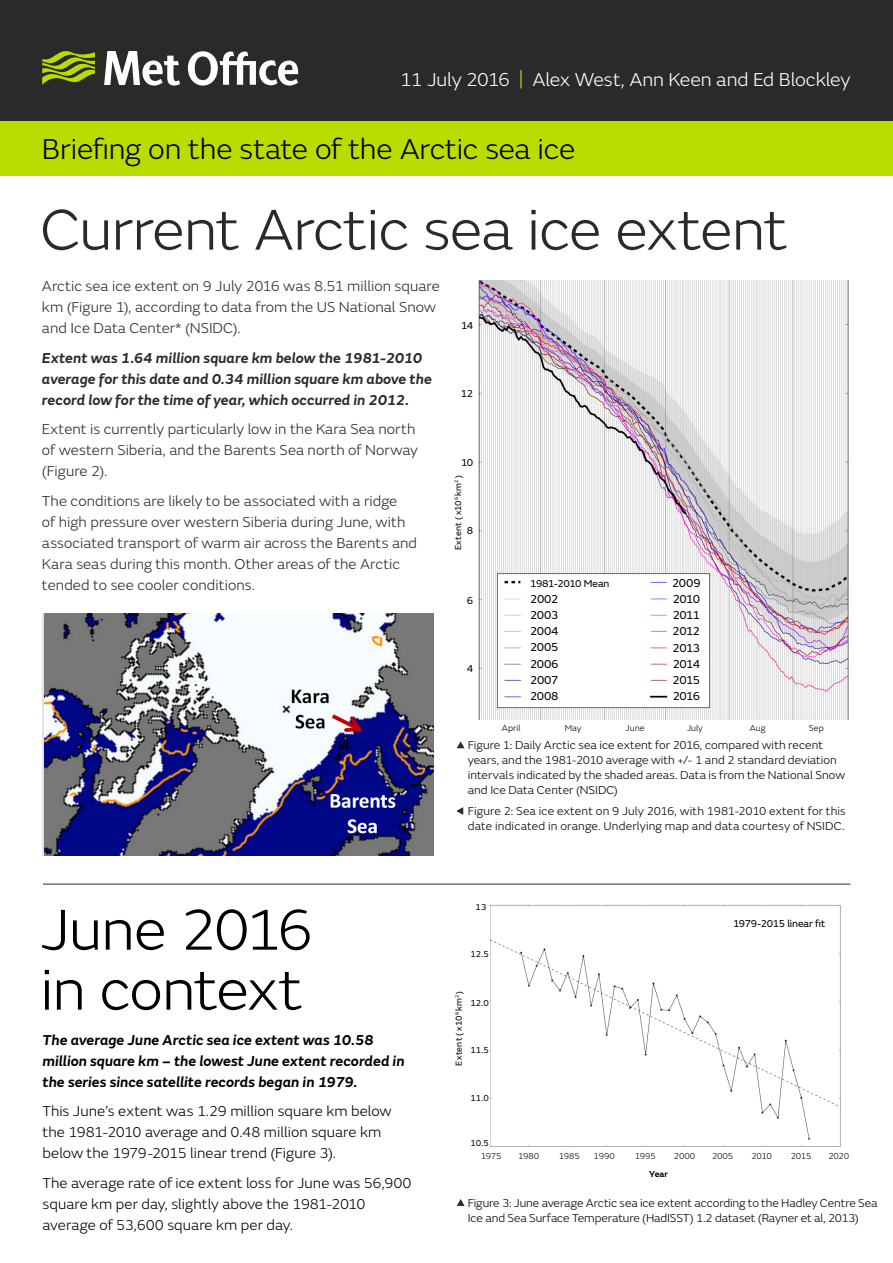
<style>
.page{position:relative;width:893px;height:1263px;background:#fff}
.page>*{position:absolute;margin:0;border:0;box-sizing:border-box;transform-origin:0 0}
.t1{font:300 60px "FS Emeric";letter-spacing:-.015em;color:#292a2a}
.t2{font:300 60px/60px "FS Emeric";letter-spacing:-.015em;color:#000}
.t3{font:300 30px "FS Emeric";letter-spacing:-.01em;color:#000}
.t4{font:300 19.5px "FS Emeric";letter-spacing:-.01em;color:#fff}
.t5{font:300 15px/21px "FS Emeric";letter-spacing:.005em;color:#292a2a}
.t6{font:300 15px/21px "FS Emeric";letter-spacing:.005em;color:#000}
.t7{font:italic 600 15px/21px "FS Emeric";color:#292a2a}
.t8{font:italic 600 15px/21px "FS Emeric";color:#000}
.t9{font:300 12px/15px "FS Emeric";color:#000}
.t10{font:12px/16.2px "FS Emeric";letter-spacing:-.045em;color:#000;text-align:justify}
.t11{font:10.5px "FS Emeric";letter-spacing:-.04em;color:#000}
.t12{font:300 9px "FS Emeric";letter-spacing:-.015em;color:#000}
.t13{font:9px "FS Emeric";letter-spacing:.005em;color:#000}
.t14{font:600 9px "FS Emeric";color:#000}
.s1{color:#c7d530}
</style>
<div class="page">
<div style="left:0;top:121px;width:893px;height:55px;background:#bbdc00"></div>
<div style="left:0;top:0;width:893px;height:121px;background:#292a2a"></div>
<svg style="left:104px;top:51px;width:195px;height:35px"></svg>
<svg style="left:42px;top:51px;width:53px;height:34px"></svg>
<img style="left:478px;top:280px;width:371px;height:440px">
<img style="left:44px;top:613px;width:389px;height:242px">
<hr style="left:43px;top:884px;width:807px;height:1px;background:#292a2a">
<img style="left:490px;top:905px;width:351px;height:241px">
<svg style="left:456px;top:807px;width:7px;height:8px"></svg>
<svg style="left:457px;top:741px;width:8px;height:7px"></svg>
<svg style="left:457px;top:1199px;width:8px;height:7px"></svg>
<div style="left:529px;top:592px;width:36px;height:111px;background:#fff"></div>
<div style="left:644px;top:909px;width:193px;height:34px;background:#fff"></div>
<div style="left:529px;top:577px;width:112px;height:16px;background:#fff"></div>
<div style="left:670px;top:577px;width:36px;height:128px;background:#fff"></div>
<h3 class="t4" style="left:400px;top:66px;width:452px">11 July 2016 <span class="s1">|</span> Alex West, Ann Keen and Ed Blockley</h3>
<h2 class="t3" style="left:42px;top:128px;width:535px">Briefing on the state of the Arctic sea ice</h2>
<h1 class="t1" style="left:40px;top:189px;width:749px">Current Arctic sea ice extent</h1>
<p class="t5" style="left:42px;top:275px;width:399px">Arctic sea ice extent on 9 July 2016 was 8.51 million square km (Figure 1), according to data from the US National Snow and Ice Data Center* (NSIDC).</p>
<p class="t7" style="left:42px;top:346px;width:391px">Extent was 1.64 million square km below the 1981-2010 average for this date and 0.34 million square km above the record low for the time of year, which occurred in 2012.</p>
<p class="t5" style="left:42px;top:418px;width:377px">Extent is currently particularly low in the Kara Sea north of western Siberia, and the Barents Sea north of Norway (Figure 2).</p>
<p class="t5" style="left:42px;top:490px;width:377px">The conditions are likely to be associated with a ridge<br>of high pressure over western Siberia during June, with associated transport of warm air across the Barents and Kara seas during this month. Other areas of the Arctic tended to see cooler conditions.</p>
<p class="t11" style="left:461px;top:317px;width:14px">14</p>
<p class="t11" style="left:461px;top:386px;width:14px">12</p>
<p class="t11" style="left:461px;top:454px;width:14px">10</p>
<p class="t13" style="left:452px;top:550px;width:76px;rotate:-90deg">Extent ( x10<sup>6</sup> km<sup>2</sup> )</p>
<p class="t11" style="left:467px;top:523px;width:8px">8</p>
<p class="t10" style="left:672px;top:574px;width:30px">2009<br>2010<br>2011<br>2012<br>2013<br>2014<br>2015<br>2016</p>
<p class="t11" style="left:530px;top:576px;width:81px">1981-2010 Mean</p>
<p class="t10" style="left:530px;top:590px;width:30px">2002<br>2003<br>2004<br>2005<br>2006<br>2007<br>2008</p>
<p class="t11" style="left:467px;top:593px;width:8px">6</p>
<p class="t11" style="left:467px;top:661px;width:8px">4</p>
<p class="t12" style="left:502px;top:722px;width:20px">April</p>
<p class="t12" style="left:565px;top:722px;width:18px">May</p>
<p class="t12" style="left:625px;top:722px;width:21px">June</p>
<p class="t12" style="left:687px;top:722px;width:18px">July</p>
<p class="t12" style="left:750px;top:722px;width:17px">Aug</p>
<p class="t12" style="left:809px;top:722px;width:17px">Sep</p>
<p class="t9" style="left:468px;top:737px;width:379px">Figure 1: Daily Arctic sea ice extent for 2016, compared with recent years, and the 1981-2010 average with +/- 1 and 2 standard deviation intervals indicated by the shaded areas. Data is from the National Snow and Ice Data Center (NSIDC)</p>
<h1 class="t2" style="left:40px;top:897px;width:274px">June 2016 in context</h1>
<p class="t8" style="left:43px;top:1028px;width:364px">The average June Arctic sea ice extent was 10.58 million square km – the lowest June extent recorded in the series since satellite records began in 1979.</p>
<p class="t6" style="left:43px;top:1100px;width:351px">This June’s extent was 1.29 million square km below the 1981-2010 average and 0.48 million square km below the 1979-2015 linear trend (Figure 3).</p>
<p class="t6" style="left:43px;top:1171px;width:371px">The average rate of ice extent loss for June was 56,900 square km per day, slightly above the 1981-2010 average of 53,600 square km per day.</p>
<p class="t9" style="left:468px;top:802px;width:379px">Figure 2: Sea ice extent on 9 July 2016, with 1981-2010 extent for this date indicated in orange. Underlying map and data courtesy of NSIDC.</p>
<p class="t13" style="left:475px;top:900px;width:12px">13</p>
<p class="t13" style="left:470px;top:947px;width:20px">12.5</p>
<p class="t13" style="left:452px;top:1066px;width:76px;rotate:-90deg">Extent ( x10<sup>6</sup> km<sup>2</sup> )</p>
<p class="t13" style="left:470px;top:996px;width:20px">12.0</p>
<p class="t13" style="left:470px;top:1043px;width:20px">11.5</p>
<p class="t13" style="left:471px;top:1091px;width:20px">11.0</p>
<p class="t13" style="left:471px;top:1137px;width:20px">10.5</p>
<p class="t11" style="left:733px;top:916px;width:94px">1979-2015 linear fit</p>
<p class="t12" style="left:481px;top:1149px;width:22px">1975</p>
<p class="t12" style="left:518px;top:1149px;width:23px">1980</p>
<p class="t12" style="left:559px;top:1149px;width:23px">1985</p>
<p class="t12" style="left:594px;top:1149px;width:23px">1990</p>
<p class="t12" style="left:635px;top:1149px;width:23px">1995</p>
<p class="t14" style="left:649px;top:1167px;width:20px">Year</p>
<p class="t12" style="left:674px;top:1149px;width:23px">2000</p>
<p class="t12" style="left:712px;top:1149px;width:23px">2005</p>
<p class="t12" style="left:751px;top:1149px;width:22px">2010</p>
<p class="t12" style="left:791px;top:1149px;width:22px">2015</p>
<p class="t12" style="left:828px;top:1149px;width:22px">2020</p>
<p class="t9" style="left:468px;top:1195px;width:411px">Figure 3: June average Arctic sea ice extent according to the Hadley Centre Sea<br>Ice and Sea Surface Temperature (HadISST) 1.2 dataset (Rayner et al, 2013)</p>
</div>
